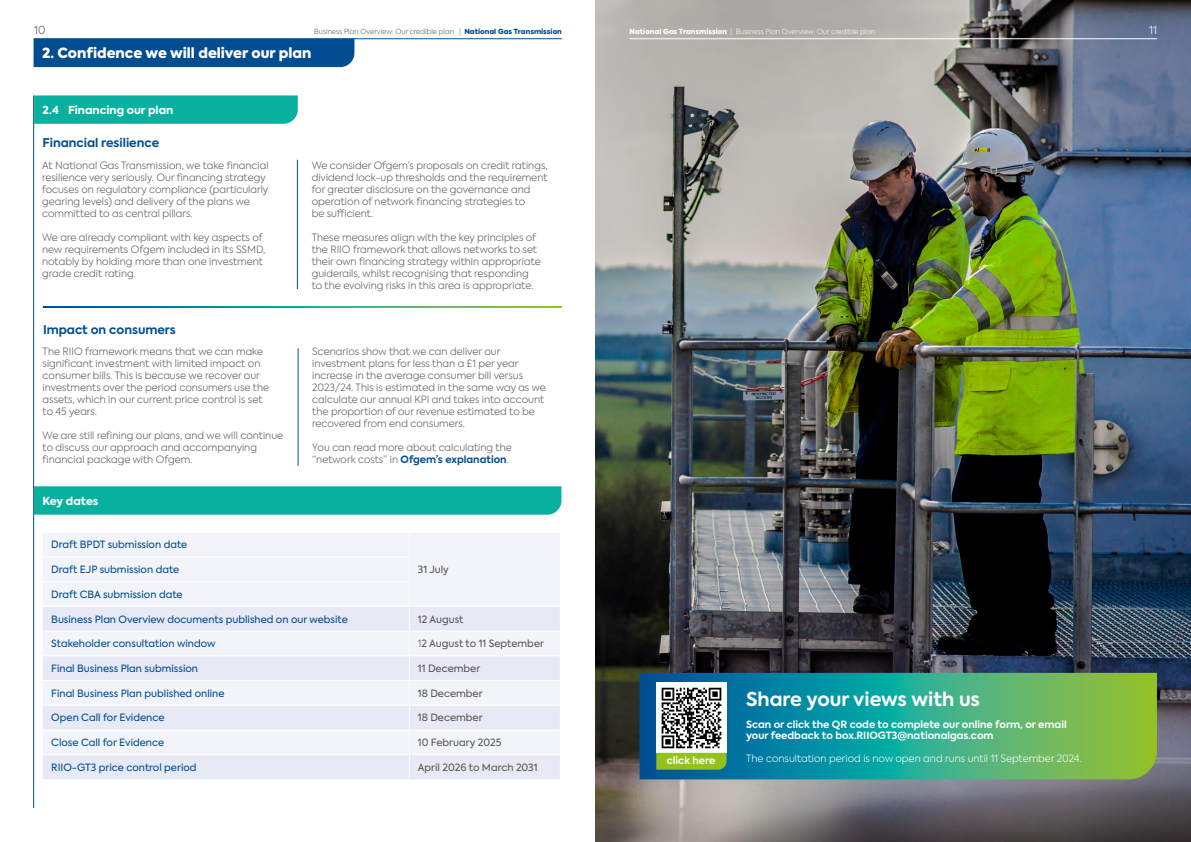
<style>
.page{position:relative;width:1191px;height:842px;background:#fff}
.page>*{position:absolute;margin:0;border:0;box-sizing:border-box;transform-origin:0 0}
.t1{font:700 19px "Axiforma";color:#fff}
.t2{font:900 14px "Axiforma";color:#fff}
.t3{font:700 12px "Axiforma";color:#004d92}
.t4{font:800 11px "Axiforma";color:#fff}
.t5{font:300 11px "Axiforma";color:#575756}
.t6{font:300 11px "Axiforma";color:#fff}
.t7{font:300 10px/12px "Axiforma";color:#575756}
.t8{font:10px "Axiforma";color:#004d92}
.t9{font:700 10px/11.5px "Axiforma";color:#fff}
.t10{font:10px "Axiforma";color:#575756}
.t11{font:300 10px "Axiforma";color:#fff}
.t12{font:300 7px "Axiforma";color:#575756}
.t13{font:300 7px "Axiforma";color:#fff}
.s1{font-weight:900;color:#004d92}
.s2{font-weight:900}
.s3{font-weight:700;color:#004d92}
.s4{font-weight:300}
</style>
<div class="page">
<img style="left:595px;top:0;width:596px;height:842px">
<svg style="left:34px;top:486px;width:527px;height:29px;background:#0eb1a2"></svg>
<hr style="left:34px;top:38px;width:528px;height:1px;background:#004d92">
<hr style="left:629px;top:38px;width:528px;height:1px;background:#fff">
<hr style="left:33px;top:95px;width:1px;height:713px;background:#004d92">
<svg style="left:34px;top:95px;width:264px;height:29px;background:#0fb2a2"></svg>
<hr style="left:297px;top:160px;width:1px;height:129px;background:#004d92">
<hr style="left:298px;top:348px;width:1px;height:118px;background:#004d92">
<div style="left:43px;top:533px;width:517px;height:73px;background:#f3f4fa"></div>
<svg style="left:43px;top:607px;width:517px;height:172px;fill:#e7e9f5"></svg>
<hr style="left:43px;top:556px;width:367px;height:1px;background:#fff">
<hr style="left:43px;top:581px;width:367px;height:1px;background:#fff">
<hr style="left:43px;top:630px;width:366px;height:1px;background:#fff">
<hr style="left:409px;top:630px;width:151px;height:1px;background:#fff">
<hr style="left:43px;top:655px;width:366px;height:1px;background:#fff">
<hr style="left:409px;top:655px;width:151px;height:1px;background:#fff">
<hr style="left:43px;top:680px;width:366px;height:1px;background:#fff">
<hr style="left:409px;top:680px;width:151px;height:1px;background:#fff">
<hr style="left:43px;top:705px;width:366px;height:1px;background:#fff">
<hr style="left:409px;top:705px;width:151px;height:1px;background:#fff">
<hr style="left:43px;top:729px;width:366px;height:1px;background:#fff">
<hr style="left:409px;top:729px;width:151px;height:1px;background:#fff">
<hr style="left:43px;top:754px;width:366px;height:1px;background:#fff">
<hr style="left:409px;top:754px;width:151px;height:1px;background:#fff">
<svg style="left:409px;top:533px;width:1px;height:246px"></svg>
<svg style="left:639px;top:673px;width:518px;height:106px;background:#37a181"></svg>
<img style="left:656px;top:683px;width:70px;height:70px">
<svg style="left:656px;top:753px;width:70px;height:17px"></svg>
<div style="left:34px;top:39px;width:320px;height:28px;background:#004d92"></div>
<p class="t5" style="left:34px;top:23px;width:13px">10</p>
<p class="t6" style="left:1149px;top:23px;width:10px">11</p>
<p class="t12" style="left:314px;top:27px;width:249px">Business Plan Overview: Our credible plan | <span class="s1">National Gas Transmission</span></p>
<p class="t13" style="left:629px;top:27px;width:247px"><span class="s2">National Gas Transmission</span> | Business Plan Overview: Our credible plan</p>
<h2 class="t2" style="left:42px;top:43px;width:271px">2. Confidence we will deliver our plan</h2>
<p class="t4" style="left:43px;top:102px;width:132px">2.4 Financing our plan</p>
<p class="t3" style="left:43px;top:135px;width:118px">Financial resilience</p>
<p class="t7" style="left:42px;top:159px;width:228px">At National Gas Transmission, we take financial resilience very seriously. Our financing strategy focuses on regulatory compliance (particularly gearing levels) and delivery of the plans we committed to as central pillars.</p>
<p class="t7" style="left:42px;top:231px;width:225px">We are already compliant with key aspects of new requirements Ofgem included in its SSMD, notably by holding more than one investment grade credit rating.</p>
<p class="t3" style="left:43px;top:322px;width:134px">Impact on consumers</p>
<p class="t7" style="left:43px;top:346px;width:228px">The RIIO framework means that we can make significant investment with limited impact on consumer bills. This is because we recover our investments over the period consumers use the assets, which in our current price control is set to 45 years.</p>
<p class="t7" style="left:43px;top:430px;width:242px">We are still refining our plans, and we will continue to discuss our approach and accompanying financial package with Ofgem.</p>
<p class="t4" style="left:43px;top:493px;width:57px">Key dates</p>
<p class="t7" style="left:312px;top:159px;width:237px">We consider Ofgem’s proposals on credit ratings, dividend lock-up thresholds and the requirement for greater disclosure on the governance and operation of network financing strategies to<br>be sufficient.</p>
<p class="t7" style="left:312px;top:231px;width:230px">These measures align with the key principles of the RIIO framework that allows networks to set their own financing strategy within appropriate guiderails, whilst recognising that responding to the evolving risks in this area is appropriate.</p>
<p class="t7" style="left:312px;top:346px;width:235px">Scenarios show that we can deliver our investment plans for less than a £1 per year increase in the average consumer bill versus 2023/24. This is estimated in the same way as we calculate our annual KPI and takes into account the proportion of our revenue estimated to be recovered from end consumers.</p>
<p class="t7" style="left:312px;top:442px;width:201px">You can read more about calculating the “network costs” in <span class="s3">Ofgem’s explanation</span>.</p>
<p class="t8" style="left:51px;top:538px;width:137px">Draft BPDT submission date</p>
<p class="t8" style="left:51px;top:563px;width:130px">Draft EJP submission date</p>
<p class="t10" style="left:418px;top:563px;width:32px">31 July</p>
<p class="t8" style="left:51px;top:588px;width:133px">Draft CBA submission date</p>
<p class="t8" style="left:51px;top:612px;width:298px">Business Plan Overview documents published on our website</p>
<p class="t10" style="left:418px;top:612px;width:47px">12 August</p>
<p class="t8" style="left:51px;top:637px;width:166px">Stakeholder consultation window</p>
<p class="t10" style="left:418px;top:637px;width:128px"><span class="s4">1</span>2 August to 11 September</p>
<p class="t8" style="left:51px;top:662px;width:148px">Final Business Plan submission</p>
<p class="t10" style="left:418px;top:662px;width:64px">11 December</p>
<p class="t8" style="left:51px;top:687px;width:175px">Final Business Plan published online</p>
<p class="t10" style="left:418px;top:687px;width:66px">18 December</p>
<p class="t8" style="left:51px;top:711px;width:115px">Open Call for Evidence</p>
<p class="t10" style="left:418px;top:711px;width:66px">18 December</p>
<p class="t8" style="left:51px;top:736px;width:114px">Close Call for Evidence</p>
<p class="t10" style="left:418px;top:736px;width:85px">10 February 2025</p>
<p class="t8" style="left:51px;top:761px;width:147px">RIIO-GT3 price control period</p>
<p class="t10" style="left:418px;top:761px;width:121px">April 2026 to March 2031</p>
<h1 class="t1" style="left:746px;top:686px;width:235px">Share your views with us</h1>
<p class="t9" style="left:746px;top:719px;width:322px">Scan or click the QR code to complete our online form, or email your feedback to box.RIIOGT3@nationalgas.com</p>
<p class="t9" style="left:667px;top:755px;width:50px">click here</p>
<p class="t11" style="left:746px;top:752px;width:337px">The consultation period is now open and runs until 11 September 2024.</p>
</div>
